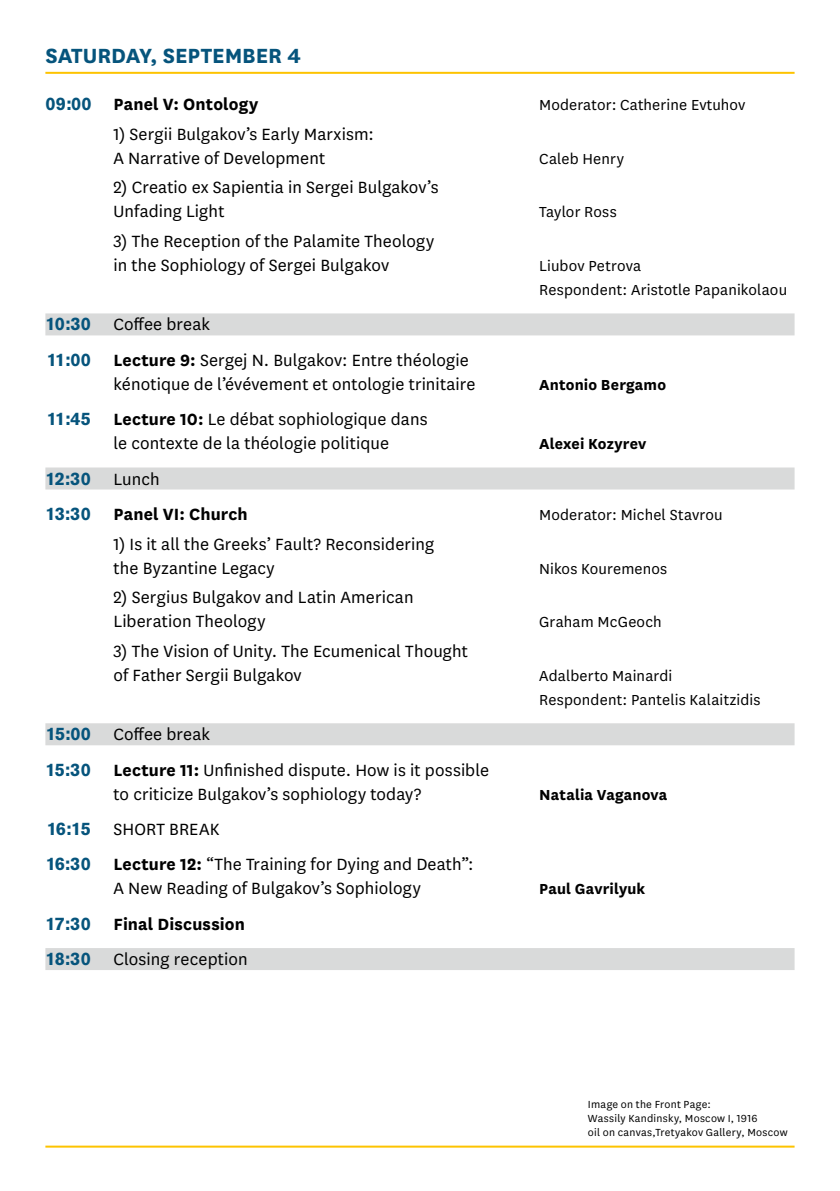
<style>
.page{position:relative;width:840px;height:1191px;background:#fff}
.page>*{position:absolute;margin:0;border:0;box-sizing:border-box;transform-origin:0 0}
.t1{font:700 24px "National Uni Fr";letter-spacing:-.005em;color:#06547c}
.t2{font:19px/24px "National Uni Fr";letter-spacing:.005em;color:#000}
.t3{font:700 19px "National Uni Fr";letter-spacing:.005em;color:#000}
.t4{font:700 18px "Akzidenz Grotesk Pro";color:#06547c}
.t5{font:17px/24px "National Uni Fr";letter-spacing:.01em;color:#000}
.t6{font:700 17px "National Uni Fr";letter-spacing:.01em;color:#000}
.t7{font:12px/14px "National Uni Fr";letter-spacing:.02em;color:#000}
.s1{font-family:"Akzidenz Grotesk Pro";font-size:18px;color:#06547c}
.s2{font-family:"Akzidenz Grotesk Pro";font-weight:700;font-size:18px;color:#06547c}
.s3{font-weight:700}
.s4{font-family:"National Uni Fr";font-weight:400;font-size:19px;color:#000}
</style>
<div class="page">
<hr style="left:45px;top:72px;width:749px;height:2px;background:#fdc300">
<div style="left:45px;top:313px;width:749px;height:22px;background:#d9dada"></div>
<div style="left:45px;top:467px;width:749px;height:22px;background:#d9dada"></div>
<div style="left:45px;top:723px;width:749px;height:22px;background:#d9dada"></div>
<div style="left:45px;top:948px;width:749px;height:22px;background:#d9dada"></div>
<hr style="left:45px;top:1145px;width:749px;height:2px;background:#fdc300">
<p class="t1" style="left:45px;top:39px;width:257px">SATURDAY, SEPTEMBER 4</p>
<p class="t3" style="left:45px;top:91px;width:214px"><span class="s1">09:00</span> Panel V: Ontology</p>
<p class="t5" style="left:539px;top:92px;width:208px">Moderator: Catherine Evtuhov</p>
<p class="t2" style="left:113px;top:121px;width:262px">1) Sergii Bulgakov’s Early Marxism:<br>A Narrative of Development</p>
<p class="t5" style="left:539px;top:146px;width:86px">Caleb Henry</p>
<p class="t2" style="left:113px;top:175px;width:326px">2) Creatio ex Sapientia in Sergei Bulgakov’s<br>Unfading Light</p>
<p class="t2" style="left:113px;top:228px;width:322px">3) The Reception of the Palamite Theology in the Sophiology of Sergei Bulgakov</p>
<p class="t5" style="left:539px;top:199px;width:79px">Taylor Ross</p>
<p class="t5" style="left:539px;top:253px;width:249px">Liubov Petrova<br>Respondent: Aristotle Papanikolaou</p>
<p class="t2" style="left:45px;top:306px;width:424px;line-height:35.4px"><span class="s2">10:30</span> Coffee break<br><span class="s2">11:00</span> <span class="s3">Lecture 9:</span> Sergej N. Bulgakov: Entre théologie</p>
<p class="t2" style="left:113px;top:371px;width:363px">kénotique de l’évévement et ontologie trinitaire</p>
<p class="t6" style="left:539px;top:372px;width:128px">Antonio Bergamo</p>
<p class="t2" style="left:113px;top:406px;width:315px;text-indent:-67px"><span class="s2">11:45</span> <span class="s3">Lecture 10:</span> Le débat sophiologique dans le contexte de la théologie politique</p>
<p class="t6" style="left:539px;top:432px;width:109px">Alexei Kozyrev</p>
<p class="t4" style="left:45px;top:466px;width:116px">12:30 <span class="s4">Lunch</span></p>
<p class="t3" style="left:45px;top:500px;width:204px"><span class="s1">13:30</span> Panel VI: Church</p>
<p class="t5" style="left:539px;top:502px;width:185px">Moderator: Michel Stavrou</p>
<p class="t2" style="left:113px;top:531px;width:322px">1) Is it all the Greeks’ Fault? Reconsidering the Byzantine Legacy</p>
<p class="t5" style="left:539px;top:555px;width:129px">Nikos Kouremenos</p>
<p class="t2" style="left:113px;top:584px;width:301px">2) Sergius Bulgakov and Latin American<br>Liberation Theology</p>
<p class="t2" style="left:113px;top:638px;width:356px">3) The Vision of Unity. The Ecumenical Thought of Father Sergii Bulgakov</p>
<p class="t5" style="left:539px;top:609px;width:124px">Graham McGeoch</p>
<p class="t5" style="left:539px;top:663px;width:223px">Adalberto Mainardi<br>Respondent: Pantelis Kalaitzidis</p>
<p class="t2" style="left:45px;top:716px;width:445px;line-height:35.4px"><span class="s2">15:00</span> Coffee break<br><span class="s2">15:30</span> <span class="s3">Lecture 11:</span> Unfinished dispute. How is it possible</p>
<p class="t2" style="left:113px;top:781px;width:309px">to criticize Bulgakov’s sophiology today?</p>
<p class="t6" style="left:539px;top:782px;width:129px">Natalia Vaganova</p>
<p class="t2" style="left:46px;top:810px;width:429px;line-height:35.4px"><span class="s2">16:15</span> SHORT BREAK<br><span class="s2">16:30</span> <span class="s3">Lecture 12:</span> “The Training for Dying and Death”:</p>
<p class="t2" style="left:113px;top:875px;width:308px">A New Reading of Bulgakov’s Sophiology</p>
<p class="t6" style="left:539px;top:877px;width:108px">Paul Gavrilyuk</p>
<p class="t2" style="left:45px;top:905px;width:204px;line-height:35.4px"><span class="s2">17:30</span> <span class="s3">Final Discussion<br></span><span class="s2">18:30</span> Closing reception</p>
<p class="t7" style="left:587px;top:1096px;width:201px">Image on the Front Page:<br>Wassily Kandinsky, Moscow I, 1916<br>oil on canvas,Tretyakov Gallery, Moscow</p>
</div>
